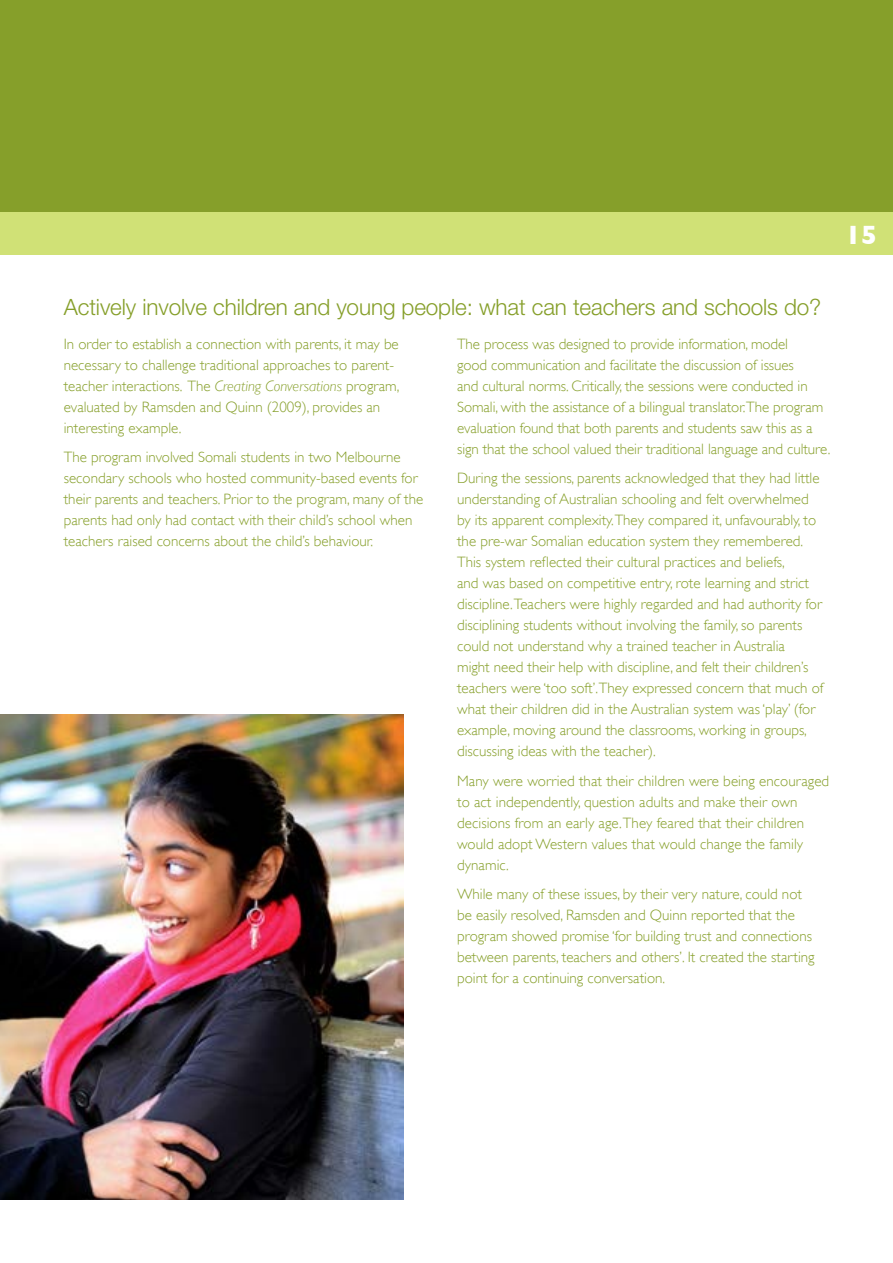
<style>
.page{position:relative;width:893px;height:1263px;background:#fff}
.page>*{position:absolute;margin:0;border:0;box-sizing:border-box;transform-origin:0 0}
.t1{font:700 27px "Gill Sans";color:#fff}
.t2{font:300 22.5px "Helvetica Neue";letter-spacing:-.005em;color:#869f2a}
.t3{font:300 15px/21px "Gill Sans";color:#869f2a}
.s1{font-style:italic}
</style>
<div class="page">
<div style="left:0;top:0;width:893px;height:213px;background:#869f2a"></div>
<div style="left:0;top:213px;width:893px;height:42px;background:#d0e176"></div>
<img style="left:0;top:714px;width:404px;height:485px">
<h1 class="t1" style="left:845px;top:219px;width:34px">15</h1>
<h2 class="t2" style="left:64px;top:294px;width:759px">Actively involve children and young people: what can teachers and schools do?</h2>
<p class="t3" style="left:64px;top:333px;width:337px">In order to establish a connection with parents, it may be necessary to challenge traditional approaches to parent&shy;teacher interactions. The <span class="s1">Creating Conversations</span> program, evaluated by Ramsden and Quinn (2009), provides an interesting example.</p>
<p class="t3" style="left:64px;top:447px;width:361px">The program involved Somali students in two Melbourne secondary schools who hosted community-based events for their parents and teachers. Prior to the program, many of the parents had only had contact with their child’s school when teachers raised concerns about the child’s behaviour.</p>
<p class="t3" style="left:457px;top:333px;width:375px">The process was designed to provide information, model<br>good communication and facilitate the discussion of issues<br>and cultural norms. Critically, the sessions were conducted in Somali, with the assistance of a bilingual translator.The program evaluation found that both parents and students saw this as a sign that the school valued their traditional language and culture.</p>
<p class="t3" style="left:457px;top:468px;width:368px">During the sessions, parents acknowledged that they had little understanding of Australian schooling and felt overwhelmed by its apparent complexity.They compared it, unfavourably, to the pre-war Somalian education system they remembered.<br>This system reflected their cultural practices and beliefs,<br>and was based on competitive entry, rote learning and strict discipline.Teachers were highly regarded and had authority for disciplining students without involving the family, so parents could not understand why a trained teacher in Australia<br>might need their help with discipline, and felt their children’s teachers were ‘too soft’.They expressed concern that much of what their children did in the Australian system was ‘play’ (for example, moving around the classrooms, working in groups, discussing ideas with the teacher).</p>
<p class="t3" style="left:457px;top:770px;width:374px">Many were worried that their children were being encouraged to act independently, question adults and make their own decisions from an early age. They feared that their children would adopt Western values that would change the family dynamic.</p>
<p class="t3" style="left:457px;top:884px;width:359px">While many of these issues, by their very nature, could not be easily resolved, Ramsden and Quinn reported that the program showed promise ‘for building trust and connections between parents, teachers and others’. It created the starting point for a continuing conversation.</p>
</div>
